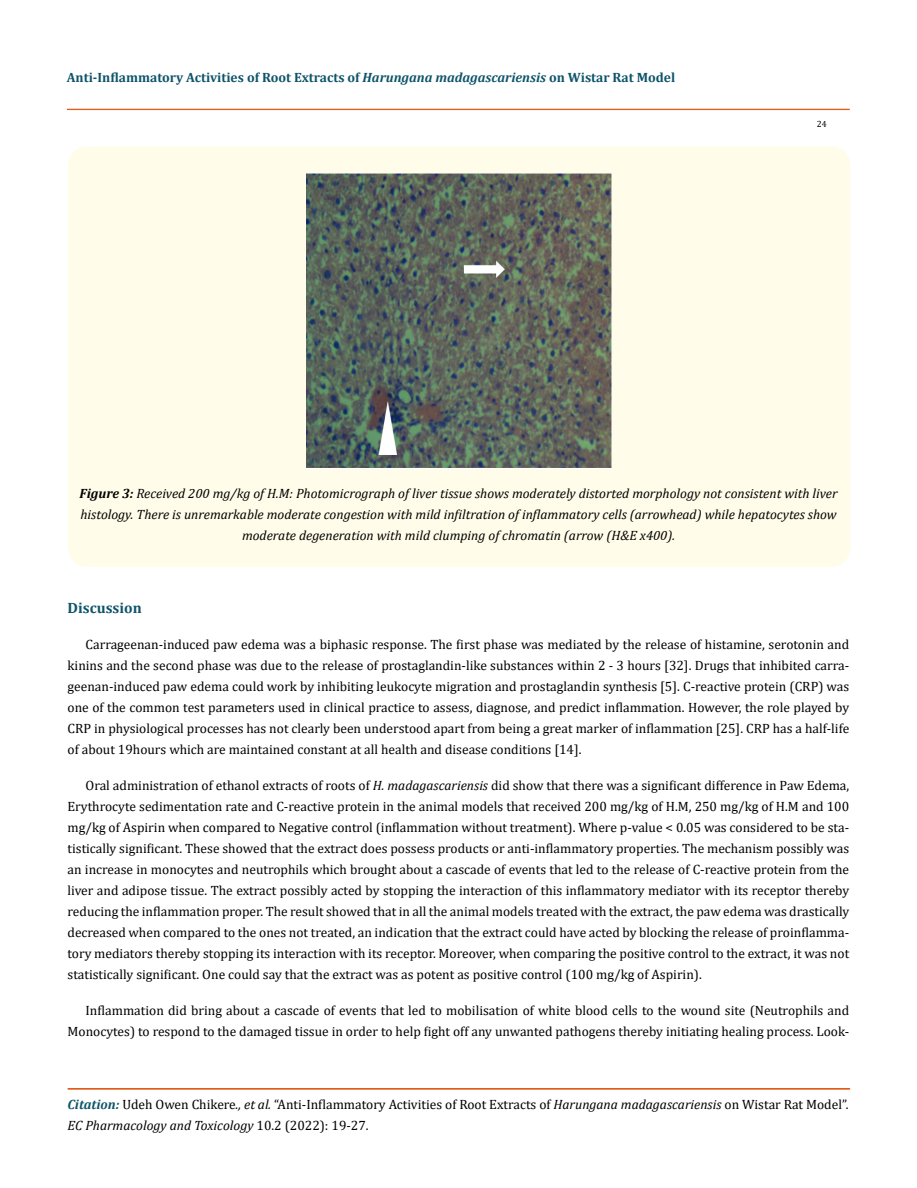
<style>
.page{position:relative;width:917px;height:1188px;background:#fff}
.page>*{position:absolute;margin:0;border:0;box-sizing:border-box;transform-origin:0 0}
.t1{font:700 15px "Cambria";color:#0e546a}
.t2{font:13.5px/21px "Cambria";color:#000;text-align:justify}
.t3{font:italic 13.5px/21px "Cambria";color:#000;text-align:center}
.t4{font:700 13.5px "Cambria";color:#0e546a}
.t5{font:9px "Cambria";color:#000}
.s1{font-style:italic}
.s2{font-weight:700}
.s3{font-weight:700;font-style:italic;color:#0e546a}
</style>
<div class="page">
<div style="left:67px;top:109px;width:782px;height:1px;border:1px solid #e05d1a"></div>
<div style="left:68px;top:147px;width:782px;height:420px;background:#fffde9;border-radius:18px"></div>
<img style="left:306px;top:173px;width:305px;height:295px">
<p class="t4" style="left:67px;top:68px;width:610px">Anti-Inflammatory Activities of Root Extracts of <span class="s1">Harungana madagascariensis</span> on Wistar Rat Model</p>
<p class="t5" style="left:816px;top:118px;width:11px">24</p>
<p class="t3" style="left:79px;top:483px;width:759px"><span class="s2">Figure 3:</span> Received 200 mg/kg of H.M: Photomicrograph of liver tissue shows moderately distorted morphology not consistent with liver histology. There is unremarkable moderate congestion with mild infiltration of inflammatory cells (arrowhead) while hepatocytes show moderate degeneration with mild clumping of chromatin (arrow (H&amp;E x400).</p>
<p class="t1" style="left:68px;top:597px;width:76px">Discussion</p>
<p class="t2" style="left:68px;top:633px;width:783px;text-indent:18px">Carrageenan-induced paw edema was a biphasic response. The first phase was mediated by the release of histamine, serotonin and kinins and the second phase was due to the release of prostaglandin-like substances within 2 - 3 hours [32]. Drugs that inhibited carra&shy;geenan-induced paw edema could work by inhibiting leukocyte migration and prostaglandin synthesis [5]. C-reactive protein (CRP) was one of the common test parameters used in clinical practice to assess, diagnose, and predict inflammation. However, the role played by CRP in physiological processes has not clearly been understood apart from being a great marker of inflammation [25]. CRP has a half-life of about 19hours which are maintained constant at all health and disease conditions [14].</p>
<p class="t2" style="left:68px;top:774px;width:783px;text-indent:18px">Oral administration of ethanol extracts of roots of <span class="s1">H. madagascariensis</span> did show that there was a significant difference in Paw Edema, Erythrocyte sedimentation rate and C-reactive protein in the animal models that received 200 mg/kg of H.M, 250 mg/kg of H.M and 100 mg/kg of Aspirin when compared to Negative control (inflammation without treatment). Where p-value &lt; 0.05 was considered to be sta&shy;tistically significant. These showed that the extract does possess products or anti-inflammatory properties. The mechanism possibly was an increase in monocytes and neutrophils which brought about a cascade of events that led to the release of C-reactive protein from the liver and adipose tissue. The extract possibly acted by stopping the interaction of this inflammatory mediator with its receptor thereby reducing the inflammation proper. The result showed that in all the animal models treated with the extract, the paw edema was drastically decreased when compared to the ones not treated, an indication that the extract could have acted by blocking the release of proinflamma&shy;tory mediators thereby stopping its interaction with its receptor. Moreover, when comparing the positive control to the extract, it was not statistically significant. One could say that the extract was as potent as positive control (100 mg/kg of Aspirin).</p>
<p class="t2" style="left:68px;top:1000px;width:783px;text-align:right">Inflammation did bring about a cascade of events that led to mobilisation of white blood cells to the wound site (Neutrophils and<br>Monocytes) to respond to the damaged tissue in order to help fight off any unwanted pathogens thereby initiating healing process. Look-</p>
<p class="t2" style="left:68px;top:1094px;width:782px"><span class="s3">Citation:</span> Udeh Owen Chikere<span class="s1">., et al.</span> “Anti-Inflammatory Activities of Root Extracts of <span class="s1">Harungana madagascariensis</span> on Wistar Rat Model”.<br><span class="s1">EC Pharmacology and Toxicology</span> 10.2 (2022): 19-27.</p>
</div>
